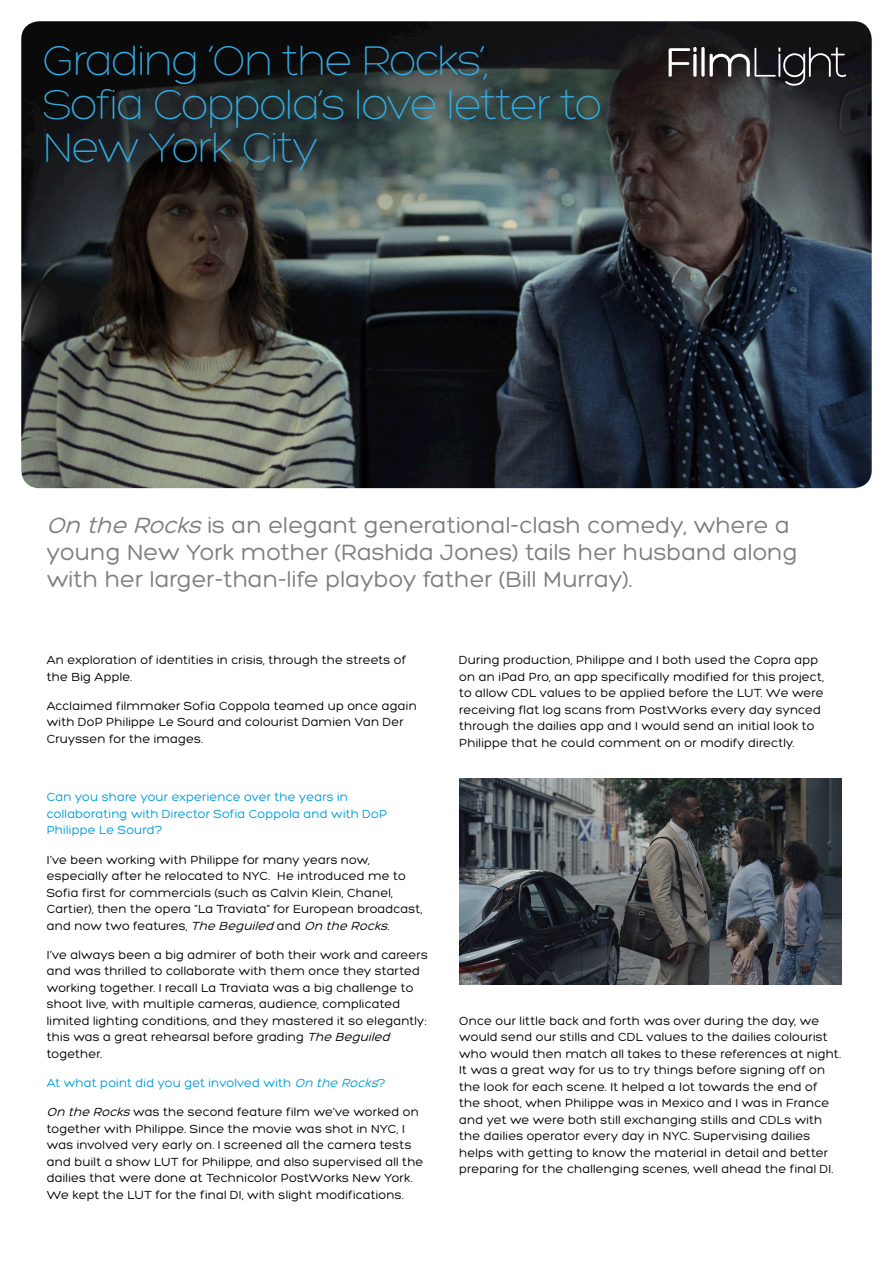
<style>
.page{position:relative;width:893px;height:1263px;background:#fff}
.page>*{position:absolute;margin:0;border:0;box-sizing:border-box;transform-origin:0 0}
.t1{font:300 45px/43.5px "Hero";letter-spacing:-.04em;color:#34abe1}
.t2{font:24px/27px "Hero";color:#7f7e7f}
.t3{font:12.75px/16.5px "Hero";letter-spacing:.01em;color:#000}
.t4{font:12.75px/16.5px "Hero";letter-spacing:.01em;color:#009cdb}
.s1{font-style:italic}
</style>
<div class="page">
<img style="left:21px;top:21px;width:851px;height:467px">
<svg style="left:669px;top:46px;width:28px;height:31px"></svg>
<svg style="left:701px;top:47px;width:4px;height:30px"></svg>
<svg style="left:710px;top:47px;width:136px;height:39px;background:#3f3e41"></svg>
<img style="left:459px;top:778px;width:383px;height:207px">
<h1 class="t1" style="left:43px;top:40px;width:561px">Grading ‘On the Rocks’,<br>Sofia Coppola’s love letter to<br>New York City</h1>
<h2 class="t2" style="left:47px;top:511px;width:752px"><span class="s1">On the Rocks</span>is an elegant generational-clash comedy, where a young New York mother (Rashida Jones) tails her husband along with her larger-than-life playboy father (Bill Murray).</h2>
<p class="t3" style="left:47px;top:652px;width:361px">An exploration of identities in crisis, through the streets of the Big Apple.</p>
<p class="t3" style="left:47px;top:698px;width:372px">Acclaimed filmmaker Sofia Coppola teamed up once again with DoP Philippe Le Sourd and colourist Damien Van Der<br>Cruyssen for the images.</p>
<p class="t4" style="left:47px;top:789px;width:342px">Can you share your experience over the years in collaborating with Director Sofia Coppola and with DoP<br>Philippe Le Sourd?</p>
<p class="t3" style="left:47px;top:851px;width:377px">I’ve been working with Philippe for many years now, especially after he relocated to NYC. He introduced me to Sofia first for commercials (such as Calvin Klein, Chanel, Cartier), then the opera “La Traviata” for European broadcast, a n d n o w tw o fe a t u re s , <span class="s1">The Beguiled</span> a n d <span class="s1">On the Rocks</span>.</p>
<p class="t3" style="left:47px;top:947px;width:383px">I’ve always been a big admirer of both their work and careers and was thrilled to collaborate with them once they started working together. I recall La Traviata was a big challenge to shoot live, with multiple cameras, audience, complicated limited lighting conditions, and they mastered it so elegantly: this was a great rehearsal before grading <span class="s1">The Beguiled </span>together.</p>
<p class="t4" style="left:47px;top:1075px;width:340px">At what point did you get involved with <span class="s1">On the Rocks</span>?</p>
<p class="t3" style="left:47px;top:1104px;width:378px"><span class="s1">On the Rocks</span>was the second feature film we’ve worked on together with Philippe. Since the movie was shot in NYC, I was involved very early on. I screened all the camera tests and built a show LUT for Philippe, and also supervised all the dailies that were done at Technicolor PostWorks New York.<br>We kept the LUT for the final DI, with slight modifications.</p>
<p class="t3" style="left:459px;top:652px;width:366px">During production, Philippe and I both used the Copra app on an iPad Pro, an app specifically modified for this project, to allow CDL values to be applied before the LUT. We were receiving flat log scans from PostWorks every day synced through the dailies app and I would send an initial look to Philippe that he could comment on or modify directly.</p>
<p class="t3" style="left:459px;top:1012px;width:383px">Once our little back and forth was over during the day, we would send our stills and CDL values to the dailies colourist who would then match all takes to these references at night.<br>It was a great way for us to try things before signing off on the look for each scene. It helped a lot towards the end of the shoot, when Philippe was in Mexico and I was in France and yet we were both still exchanging stills and CDLs with the dailies operator every day in NYC. Supervising dailies helps with getting to know the material in detail and better preparing for the challenging scenes, well ahead the final DI.</p>
</div>
